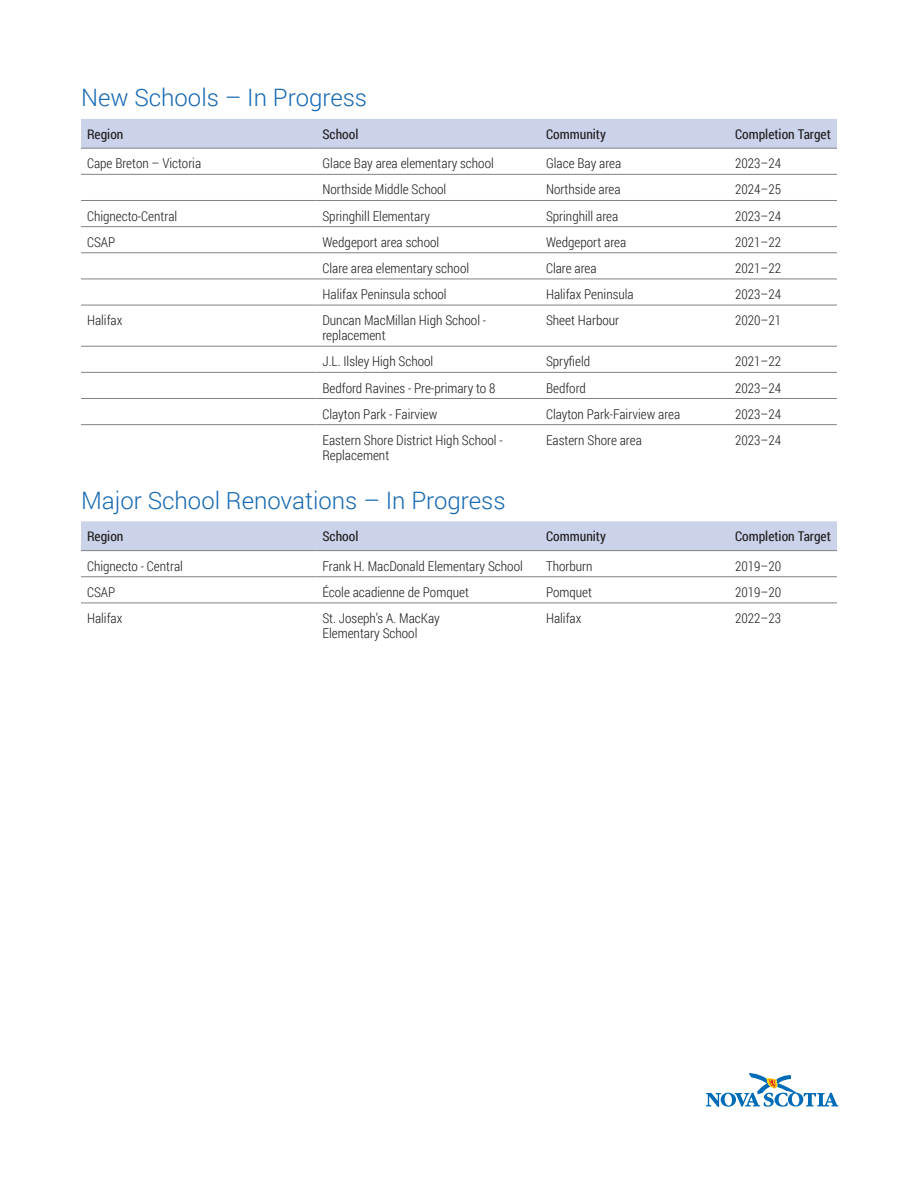
<style>
.page{position:relative;width:918px;height:1188px;background:#fff}
.page>*{position:absolute;margin:0;border:0;box-sizing:border-box;transform-origin:0 0}
.t1{font:300 24px "Roboto";color:#1468b2}
.t2{font:300 13.5px/15px "Roboto Condensed";color:#231f20}
.t3{font:13.5px "Roboto Condensed";color:#231f20}
</style>
<div class="page">
<div style="left:81px;top:119px;width:756px;height:29px;background:#cbd3ea"></div>
<hr style="left:81px;top:148px;width:235px;height:1px;background:#808285">
<hr style="left:316px;top:148px;width:224px;height:1px;background:#808285">
<hr style="left:540px;top:148px;width:189px;height:1px;background:#808285">
<hr style="left:729px;top:148px;width:108px;height:1px;background:#808285">
<hr style="left:81px;top:174px;width:235px;height:1px;background:#808285">
<hr style="left:316px;top:174px;width:224px;height:1px;background:#808285">
<hr style="left:540px;top:174px;width:189px;height:1px;background:#808285">
<hr style="left:729px;top:174px;width:108px;height:1px;background:#808285">
<hr style="left:81px;top:200px;width:235px;height:1px;background:#808285">
<hr style="left:316px;top:200px;width:224px;height:1px;background:#808285">
<hr style="left:540px;top:200px;width:189px;height:1px;background:#808285">
<hr style="left:729px;top:200px;width:108px;height:1px;background:#808285">
<hr style="left:81px;top:226px;width:235px;height:1px;background:#808285">
<hr style="left:316px;top:226px;width:224px;height:1px;background:#808285">
<hr style="left:540px;top:226px;width:189px;height:1px;background:#808285">
<hr style="left:729px;top:226px;width:108px;height:1px;background:#808285">
<hr style="left:81px;top:253px;width:235px;height:1px;background:#808285">
<hr style="left:316px;top:253px;width:224px;height:1px;background:#808285">
<hr style="left:540px;top:253px;width:189px;height:1px;background:#808285">
<hr style="left:729px;top:253px;width:108px;height:1px;background:#808285">
<hr style="left:81px;top:279px;width:235px;height:1px;background:#808285">
<hr style="left:316px;top:279px;width:224px;height:1px;background:#808285">
<hr style="left:540px;top:279px;width:189px;height:1px;background:#808285">
<hr style="left:729px;top:279px;width:108px;height:1px;background:#808285">
<hr style="left:81px;top:305px;width:235px;height:1px;background:#808285">
<hr style="left:316px;top:305px;width:224px;height:1px;background:#808285">
<hr style="left:540px;top:305px;width:189px;height:1px;background:#808285">
<hr style="left:729px;top:305px;width:108px;height:1px;background:#808285">
<hr style="left:81px;top:346px;width:235px;height:1px;background:#808285">
<hr style="left:316px;top:346px;width:224px;height:1px;background:#808285">
<hr style="left:540px;top:346px;width:189px;height:1px;background:#808285">
<hr style="left:729px;top:346px;width:108px;height:1px;background:#808285">
<hr style="left:81px;top:372px;width:235px;height:1px;background:#808285">
<hr style="left:316px;top:372px;width:224px;height:1px;background:#808285">
<hr style="left:540px;top:372px;width:189px;height:1px;background:#808285">
<hr style="left:729px;top:372px;width:108px;height:1px;background:#808285">
<hr style="left:81px;top:398px;width:235px;height:1px;background:#808285">
<hr style="left:316px;top:398px;width:224px;height:1px;background:#808285">
<hr style="left:540px;top:398px;width:189px;height:1px;background:#808285">
<hr style="left:729px;top:398px;width:108px;height:1px;background:#808285">
<hr style="left:81px;top:424px;width:235px;height:1px;background:#808285">
<hr style="left:316px;top:424px;width:224px;height:1px;background:#808285">
<hr style="left:540px;top:424px;width:189px;height:1px;background:#808285">
<hr style="left:729px;top:424px;width:108px;height:1px;background:#808285">
<div style="left:81px;top:521px;width:756px;height:29px;background:#cbd3ea"></div>
<hr style="left:81px;top:550px;width:235px;height:1px;background:#808285">
<hr style="left:316px;top:550px;width:224px;height:1px;background:#808285">
<hr style="left:540px;top:550px;width:189px;height:1px;background:#808285">
<hr style="left:729px;top:550px;width:108px;height:1px;background:#808285">
<hr style="left:81px;top:576px;width:235px;height:1px;background:#808285">
<hr style="left:316px;top:576px;width:224px;height:1px;background:#808285">
<hr style="left:540px;top:576px;width:189px;height:1px;background:#808285">
<hr style="left:729px;top:576px;width:108px;height:1px;background:#808285">
<hr style="left:81px;top:603px;width:235px;height:1px;background:#808285">
<hr style="left:316px;top:603px;width:224px;height:1px;background:#808285">
<hr style="left:540px;top:603px;width:189px;height:1px;background:#808285">
<hr style="left:729px;top:603px;width:108px;height:1px;background:#808285">
<svg style="left:706px;top:1073px;width:133px;height:34px"></svg>
<h1 class="t1" style="left:81px;top:81px;width:288px">New Schools – In Progress</h1>
<p class="t3" style="left:87px;top:125px;width:38px">Region</p>
<p class="t3" style="left:322px;top:125px;width:37px">School</p>
<p class="t3" style="left:546px;top:125px;width:62px">Community</p>
<p class="t3" style="left:735px;top:125px;width:97px">Completion Target</p>
<p class="t2" style="left:87px;top:156px;width:116px">Cape Breton – Victoria</p>
<p class="t2" style="left:322px;top:156px;width:173px">Glace Bay area elementary school</p>
<p class="t2" style="left:546px;top:156px;width:77px">Glace Bay area</p>
<p class="t2" style="left:735px;top:156px;width:48px">2023–24</p>
<p class="t2" style="left:322px;top:182px;width:125px">Northside Middle School</p>
<p class="t2" style="left:546px;top:182px;width:76px">Northside area</p>
<p class="t2" style="left:735px;top:182px;width:48px">2024–25</p>
<p class="t2" style="left:87px;top:208px;width:92px">Chignecto-Central</p>
<p class="t2" style="left:322px;top:208px;width:109px">Springhill Elementary</p>
<p class="t2" style="left:546px;top:208px;width:74px">Springhill area</p>
<p class="t2" style="left:735px;top:208px;width:48px">2023–24</p>
<p class="t2" style="left:87px;top:234px;width:30px">CSAP</p>
<p class="t2" style="left:322px;top:234px;width:118px">Wedgeport area school</p>
<p class="t2" style="left:546px;top:234px;width:82px">Wedgeport area</p>
<p class="t2" style="left:735px;top:234px;width:48px">2021–22</p>
<p class="t2" style="left:322px;top:260px;width:148px">Clare area elementary school</p>
<p class="t2" style="left:546px;top:260px;width:52px">Clare area</p>
<p class="t2" style="left:735px;top:260px;width:48px">2021–22</p>
<p class="t2" style="left:322px;top:286px;width:126px">Halifax Peninsula school</p>
<p class="t2" style="left:546px;top:286px;width:89px">Halifax Peninsula</p>
<p class="t2" style="left:735px;top:286px;width:48px">2023–24</p>
<p class="t2" style="left:87px;top:312px;width:37px">Halifax</p>
<p class="t2" style="left:322px;top:312px;width:165px">Duncan MacMillan High School - replacement</p>
<p class="t2" style="left:546px;top:312px;width:75px">Sheet Harbour</p>
<p class="t2" style="left:735px;top:312px;width:48px">2020–21</p>
<p class="t2" style="left:322px;top:354px;width:112px">J.L. Ilsley High School</p>
<p class="t2" style="left:546px;top:354px;width:46px">Spryfield</p>
<p class="t2" style="left:735px;top:354px;width:48px">2021–22</p>
<p class="t2" style="left:322px;top:380px;width:175px">Bedford Ravines - Pre-primary to 8</p>
<p class="t2" style="left:546px;top:380px;width:41px">Bedford</p>
<p class="t2" style="left:735px;top:380px;width:48px">2023–24</p>
<p class="t2" style="left:322px;top:406px;width:117px">Clayton Park - Fairview</p>
<p class="t2" style="left:546px;top:406px;width:136px">Clayton Park-Fairview area</p>
<p class="t2" style="left:735px;top:406px;width:48px">2023–24</p>
<p class="t2" style="left:322px;top:432px;width:182px">Eastern Shore District High School -<br>Replacement</p>
<p class="t2" style="left:546px;top:432px;width:97px">Eastern Shore area</p>
<p class="t2" style="left:735px;top:432px;width:48px">2023–24</p>
<h1 class="t1" style="left:81px;top:483px;width:426px">Major School Renovations – In Progress</h1>
<p class="t3" style="left:87px;top:527px;width:38px">Region</p>
<p class="t3" style="left:322px;top:527px;width:37px">School</p>
<p class="t3" style="left:546px;top:527px;width:62px">Community</p>
<p class="t3" style="left:735px;top:527px;width:97px">Completion Target</p>
<p class="t2" style="left:87px;top:558px;width:98px">Chignecto - Central</p>
<p class="t2" style="left:322px;top:558px;width:202px">Frank H. MacDonald Elementary School</p>
<p class="t2" style="left:546px;top:558px;width:48px">Thorburn</p>
<p class="t2" style="left:735px;top:558px;width:48px">2019–20</p>
<p class="t2" style="left:87px;top:584px;width:30px">CSAP</p>
<p class="t2" style="left:322px;top:584px;width:148px">École acadienne de Pomquet</p>
<p class="t2" style="left:546px;top:584px;width:48px">Pomquet</p>
<p class="t2" style="left:735px;top:584px;width:48px">2019–20</p>
<p class="t2" style="left:87px;top:610px;width:37px">Halifax</p>
<p class="t2" style="left:322px;top:610px;width:119px">St. Joseph’s A. MacKay<br>Elementary School</p>
<p class="t2" style="left:546px;top:610px;width:37px">Halifax</p>
<p class="t2" style="left:735px;top:610px;width:48px">2022–23</p>
</div>
